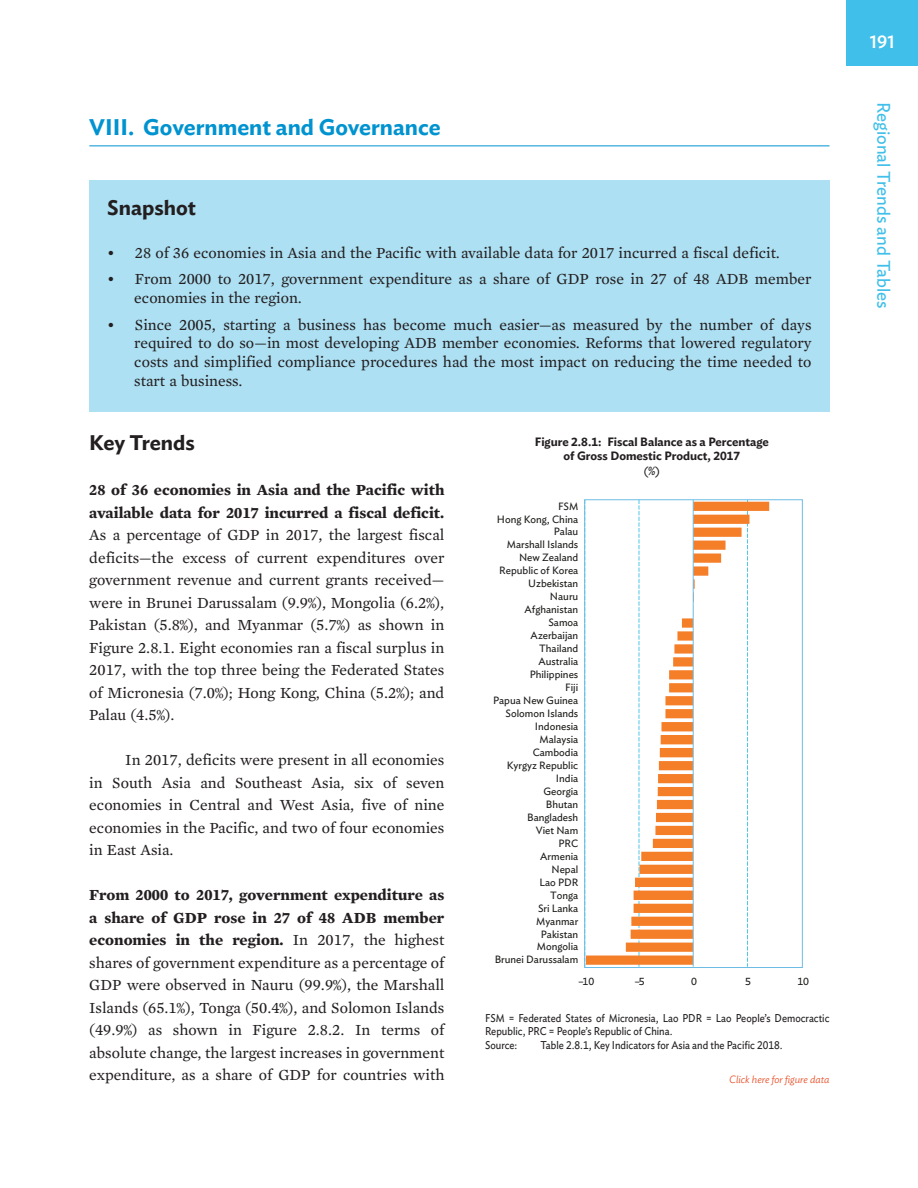
<style>
.page{position:relative;width:918px;height:1188px;background:#fff}
.page>*{position:absolute;margin:0;border:0;box-sizing:border-box;transform-origin:0 0}
.KI2016-RT-Subhead01{font:600 22.5px "Ideal Sans";color:#0093d0}
.KI2016-Subhead_02{font:600 21px "Ideal Sans";color:#231f20}
.t1{font:18px "Ideal Sans";color:#3fbfe9}
.t2{font:500 18px "Ideal Sans";color:#fff}
.KI2016_Main_Text{font:15.75px/22.5px "Mercury Text G2";color:#231f20;text-align:justify}
.KI2014-FIGURE_TITLE{font:600 12px/14.4px "Ideal Sans";color:#231f20;text-align:center}
.Sources{font:11.25px/13.5px "Ideal Sans";color:#231f20;scale:.9 1}
.t3{font:10.5px "Ideal Sans";color:#1d1d1b}
.KI2016-Snapshots{font:italic 300 10.5px "Ideal Sans";color:#ea512a}
.s1{font-weight:700}
.s2{font-weight:400}
</style>
<div class="page">
<div style="left:847px;top:0;width:71px;height:66px;background:#3fbfe9"></div>
<hr style="left:89px;top:146px;width:741px;height:1px;background:#0093d0">
<div style="left:89px;top:180px;width:741px;height:232px;background:#ade0f3"></div>
<svg style="left:586px;top:502px;width:183px;height:463px"></svg>
<div style="left:584px;top:499px;width:219px;height:469px;border:1px solid #6bbde5"></div>
<hr style="left:693px;top:500px;width:1px;height:467px;background:#6bbde5">
<p class="KI2016-RT-Subhead01" style="left:89px;top:109px;width:353px">VIII. Government and Governance</p>
<p class="KI2016-Subhead_02" style="left:107px;top:191px;width:90px">Snapshot</p>
<p class="KI2016_Main_Text" style="left:107px;top:241px;width:674px">• 28 of 36 economies in Asia and the Pacific with available data for 2017 incurred a fiscal deficit.</p>
<p class="KI2016_Main_Text" style="left:134px;top:269px;width:679px;line-height:18.9px;text-indent:-27px">• From 2000 to 2017, government expenditure as a share of GDP rose in 27 of 48 ADB member economies in the region.</p>
<p class="KI2016_Main_Text" style="left:134px;top:314px;width:679px;line-height:18.9px;text-indent:-27px">• Since 2005, starting a business has become much easier—as measured by the number of days required to do so—in most developing ADB member economies. Reforms that lowered regulatory costs and simplified compliance procedures had the most impact on reducing the time needed to start a business.</p>
<p class="KI2016-Subhead_02" style="left:89px;top:426px;width:107px">Key Trends</p>
<p class="KI2016_Main_Text" style="left:89px;top:478px;width:357px"><span class="s1">28 of 36 economies in Asia and the Pacific with available data for 2017 incurred a fiscal deficit.<br></span>As a percentage of GDP in 2017, the largest fiscal deficits—the excess of current expenditures over government revenue and current grants received— were in Brunei Darussalam (9.9%), Mongolia (6.2%), Pakistan (5.8%), and Myanmar (5.7%) as shown in Figure 2.8.1. Eight economies ran a fiscal surplus in 2017, with the top three being the Federated States of Micronesia (7.0%); Hong Kong, China (5.2%); and Palau (4.5%).</p>
<p class="KI2016_Main_Text" style="left:89px;top:748px;width:357px;text-indent:36px">In 2017, deficits were present in all economies in South Asia and Southeast Asia, six of seven economies in Central and West Asia, five of nine economies in the Pacific, and two of four economies in East Asia.</p>
<p class="KI2016_Main_Text" style="left:89px;top:883px;width:357px"><span class="s1">From 2000 to 2017, government expenditure as a share of GDP rose in 27 of 48 ADB member economies in the region.</span> In 2017, the highest shares of government expenditure as a percentage of GDP were observed in Nauru (99.9%), the Marshall Islands (65.1%), Tonga (50.4%), and Solomon Islands (49.9%) as shown in Figure 2.8.2. In terms of absolute change, the largest increases in government expenditure, as a share of GDP for countries with</p>
<p class="KI2014-FIGURE_TITLE" style="left:535px;top:434px;width:235px">Figure 2.8.1: Fiscal Balance as a Percentage of Gross Domestic Product, 2017<br><span class="s2">(%)</span></p>
<p class="t3" style="left:558px;top:498px;width:22px">FSM</p>
<p class="t3" style="left:497px;top:511px;width:83px">Hong Kong, China</p>
<p class="t3" style="left:554px;top:524px;width:26px">Palau</p>
<p class="t3" style="left:507px;top:537px;width:73px">Marshall Islands</p>
<p class="t3" style="left:519px;top:550px;width:61px">New Zealand</p>
<p class="t3" style="left:499px;top:563px;width:81px">Republic of Korea</p>
<p class="t3" style="left:528px;top:576px;width:52px">Uzbekistan</p>
<p class="t3" style="left:550px;top:589px;width:30px">Nauru</p>
<p class="t3" style="left:525px;top:602px;width:55px">Afghanistan</p>
<p class="t3" style="left:548px;top:615px;width:31px">Samoa</p>
<p class="t3" style="left:531px;top:628px;width:49px">Azerbaijan</p>
<p class="t3" style="left:539px;top:641px;width:41px">Thailand</p>
<p class="t3" style="left:538px;top:654px;width:41px">Australia</p>
<p class="t3" style="left:530px;top:667px;width:50px">Philippines</p>
<p class="t3" style="left:565px;top:680px;width:15px">Fiji</p>
<p class="t3" style="left:493px;top:692px;width:87px">Papua New Guinea</p>
<p class="t3" style="left:506px;top:705px;width:74px">Solomon Islands</p>
<p class="t3" style="left:535px;top:718px;width:45px">Indonesia</p>
<p class="t3" style="left:540px;top:731px;width:40px">Malaysia</p>
<p class="t3" style="left:533px;top:744px;width:47px">Cambodia</p>
<p class="t3" style="left:507px;top:757px;width:73px">Kyrgyz Republic</p>
<p class="t3" style="left:556px;top:770px;width:24px">India</p>
<p class="t3" style="left:544px;top:783px;width:36px">Georgia</p>
<p class="t3" style="left:546px;top:796px;width:34px">Bhutan</p>
<p class="t3" style="left:527px;top:809px;width:53px">Bangladesh</p>
<p class="t3" style="left:536px;top:822px;width:44px">Viet Nam</p>
<p class="t3" style="left:559px;top:835px;width:21px">PRC</p>
<p class="t3" style="left:540px;top:848px;width:40px">Armenia</p>
<p class="t3" style="left:551px;top:861px;width:28px">Nepal</p>
<p class="t3" style="left:539px;top:874px;width:40px">Lao PDR</p>
<p class="t3" style="left:550px;top:887px;width:30px">Tonga</p>
<p class="t3" style="left:538px;top:900px;width:42px">Sri Lanka</p>
<p class="t3" style="left:536px;top:913px;width:44px">Myanmar</p>
<p class="t3" style="left:541px;top:926px;width:39px">Pakistan</p>
<p class="t3" style="left:537px;top:939px;width:43px">Mongolia</p>
<p class="t3" style="left:495px;top:952px;width:85px">Brunei Darussalam</p>
<p class="t3" style="left:578px;top:974px;width:18px">–10</p>
<p class="t3" style="left:635px;top:974px;width:12px">–5</p>
<p class="t3" style="left:691px;top:973px;width:7px">0</p>
<p class="t3" style="left:745px;top:973px;width:7px">5</p>
<p class="t3" style="left:797px;top:973px;width:13px">10</p>
<p class="Sources" style="left:485px;top:1010px;width:384px">FSM = Federated States of Micronesia, Lao PDR = Lao People’s Democractic<br>Republic, PRC = People’s Republic of China.</p>
<p class="Sources" style="left:485px;top:1037px;width:37px">Source:</p>
<p class="Sources" style="left:540px;top:1037px;width:271px">Table 2.8.1, Key Indicators for Asia and the Pacific 2018.</p>
<p class="KI2016-Snapshots" style="left:729px;top:1072px;width:102px">Click here for figure data</p>
<p class="t2" style="left:870px;top:28px;width:27px">191</p>
<p class="t1" style="left:897px;top:102px;width:208px;rotate:90deg">Regional Trends and Tables</p>
</div>
